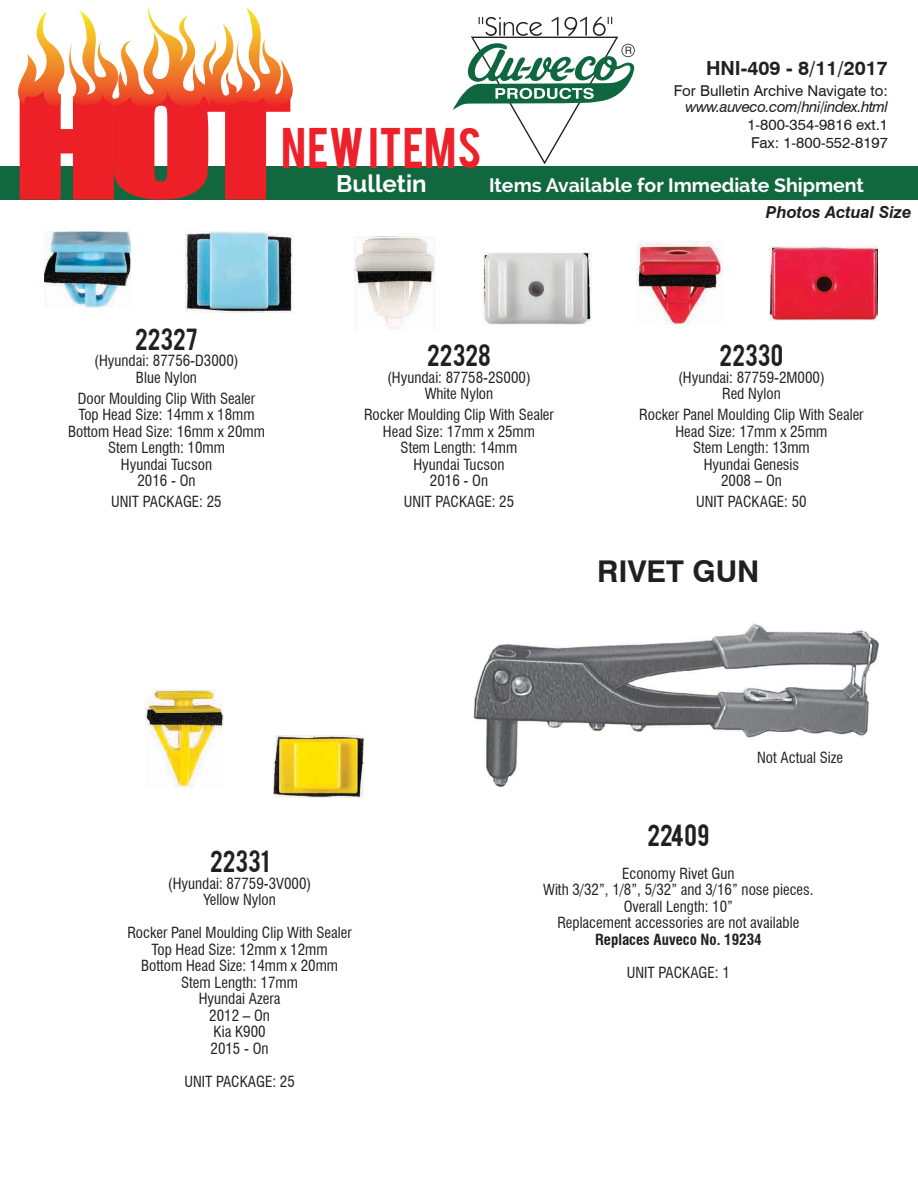
<style>
.page{position:relative;width:918px;height:1188px;background:#fff}
.page>*{position:absolute;margin:0;border:0;box-sizing:border-box;transform-origin:0 0}
.t1{font:45px "Bebas";letter-spacing:.015em;color:#ec2129}
.t2{font:700 30px "Swiss 721 BT";color:#231f20}
.t3{font:24px "Bebas";color:#231f20}
.t4{font:700 24px "Raleway";color:#fff}
.t5{font:700 19.5px "Raleway";color:#fff}
.t6{font:700 19.5px "Swiss 721 BT";color:#231f20}
.t7{font:italic 700 16.5px "Swiss 721 BT";color:#231f20}
.t8{font:condensed 15px/16.5px "Swiss 721 BT";color:#231f20;text-align:center}
.t9{font:15px/18px "Swiss 721 BT";color:#231f20}
.t10{font:italic 15px "Swiss 721 BT";letter-spacing:-.03em;color:#231f20}
.t11{font:700 condensed 15px "Swiss 721 BT";color:#231f20}
</style>
<div class="page">
<img style="left:186px;top:231px;width:107px;height:81px">
<img style="left:44px;top:231px;width:87px;height:76px">
<img style="left:483px;top:252px;width:108px;height:73px">
<img style="left:355px;top:237px;width:81px;height:93px">
<img style="left:770px;top:247px;width:108px;height:73px">
<img style="left:636px;top:242px;width:87px;height:83px">
<img style="left:273px;top:736px;width:91px;height:62px">
<img style="left:146px;top:690px;width:77px;height:97px">
<img style="left:473px;top:623px;width:406px;height:164px">
<div style="left:0;top:166px;width:918px;height:34px;background:#11683f"></div>
<svg style="left:453px;top:16px;width:182px;height:149px"></svg>
<svg style="left:18px;top:5px;width:275px;height:195px"></svg>
<h1 class="t1" style="left:281px;top:115px;width:202px">NEW ITEMS</h1>
<h3 class="t4" style="left:336px;top:170px;width:92px">Bulletin</h3>
<h3 class="t6" style="left:706px;top:57px;width:183px">HNI-409 - 8/11/2017</h3>
<p class="t9" style="left:674px;top:81px;width:216px">For Bulletin Archive Navigate to:</p>
<p class="t10" style="left:685px;top:98px;width:204px">www.auveco.com/hni/index.html</p>
<p class="t9" style="left:747px;top:116px;width:142px">1-800-354-9816 ext.1<br>Fax: 1-800-552-8197</p>
<h3 class="t5" style="left:489px;top:174px;width:376px">Items Available for Immediate Shipment</h3>
<p class="t7" style="left:766px;top:203px;width:147px">Photos Actual Size</p>
<h3 class="t3" style="left:135px;top:322px;width:64px">22327</h3>
<p class="t8" style="left:94px;top:353px;width:146px">(Hyundai: 87756-D3000)<br>Blue Nylon</p>
<p class="t8" style="left:68px;top:390px;width:198px">Door Moulding Clip With Sealer<br>Top Head Size: 14mm x 18mm<br>Bottom Head Size: 16mm x 20mm<br>Stem Length: 10mm<br>Hyundai Tucson<br>2016 - On</p>
<p class="t8" style="left:111px;top:494px;width:112px">UNIT PACKAGE: 25</p>
<h3 class="t3" style="left:427px;top:338px;width:65px">22328</h3>
<p class="t8" style="left:387px;top:369px;width:145px">(Hyundai: 87758-2S000)<br>White Nylon</p>
<p class="t8" style="left:364px;top:407px;width:191px">Rocker Moulding Clip With Sealer<br>Head Size: 17mm x 25mm<br>Stem Length: 14mm<br>Hyundai Tucson<br>2016 - On</p>
<p class="t8" style="left:404px;top:494px;width:112px">UNIT PACKAGE: 25</p>
<h3 class="t3" style="left:720px;top:338px;width:65px">22330</h3>
<p class="t8" style="left:678px;top:369px;width:148px">(Hyundai: 87759-2M000)<br>Red Nylon</p>
<p class="t8" style="left:639px;top:407px;width:226px">Rocker Panel Moulding Clip With Sealer<br>Head Size: 17mm x 25mm<br>Stem Length: 13mm<br>Hyundai Genesis<br>2008 – On</p>
<p class="t8" style="left:696px;top:494px;width:112px">UNIT PACKAGE: 50</p>
<h2 class="t2" style="left:597px;top:553px;width:164px">RIVET GUN</h2>
<p class="t8" style="left:757px;top:749px;width:88px">Not Actual Size</p>
<h3 class="t3" style="left:210px;top:844px;width:60px">22331</h3>
<p class="t8" style="left:168px;top:875px;width:145px">(Hyundai: 87759-3V000)<br>Yellow Nylon</p>
<p class="t8" style="left:127px;top:924px;width:226px">Rocker Panel Moulding Clip With Sealer<br>Top Head Size: 12mm x 12mm<br>Bottom Head Size: 14mm x 20mm<br>Stem Length: 17mm<br>Hyundai Azera<br>2012 – On<br>Kia K900<br>2015 - On</p>
<p class="t8" style="left:184px;top:1073px;width:112px">UNIT PACKAGE: 25</p>
<h3 class="t3" style="left:647px;top:817px;width:63px">22409</h3>
<p class="t8" style="left:543px;top:865px;width:272px">Economy Rivet Gun<br>With 3/32”, 1/8”, 5/32” and 3/16” nose pieces.<br>Overall Length: 10”<br>Replacement accessories are not available</p>
<p class="t11" style="left:595px;top:930px;width:168px">Replaces Auveco No. 19234</p>
<p class="t8" style="left:627px;top:964px;width:104px">UNIT PACKAGE: 1</p>
</div>
